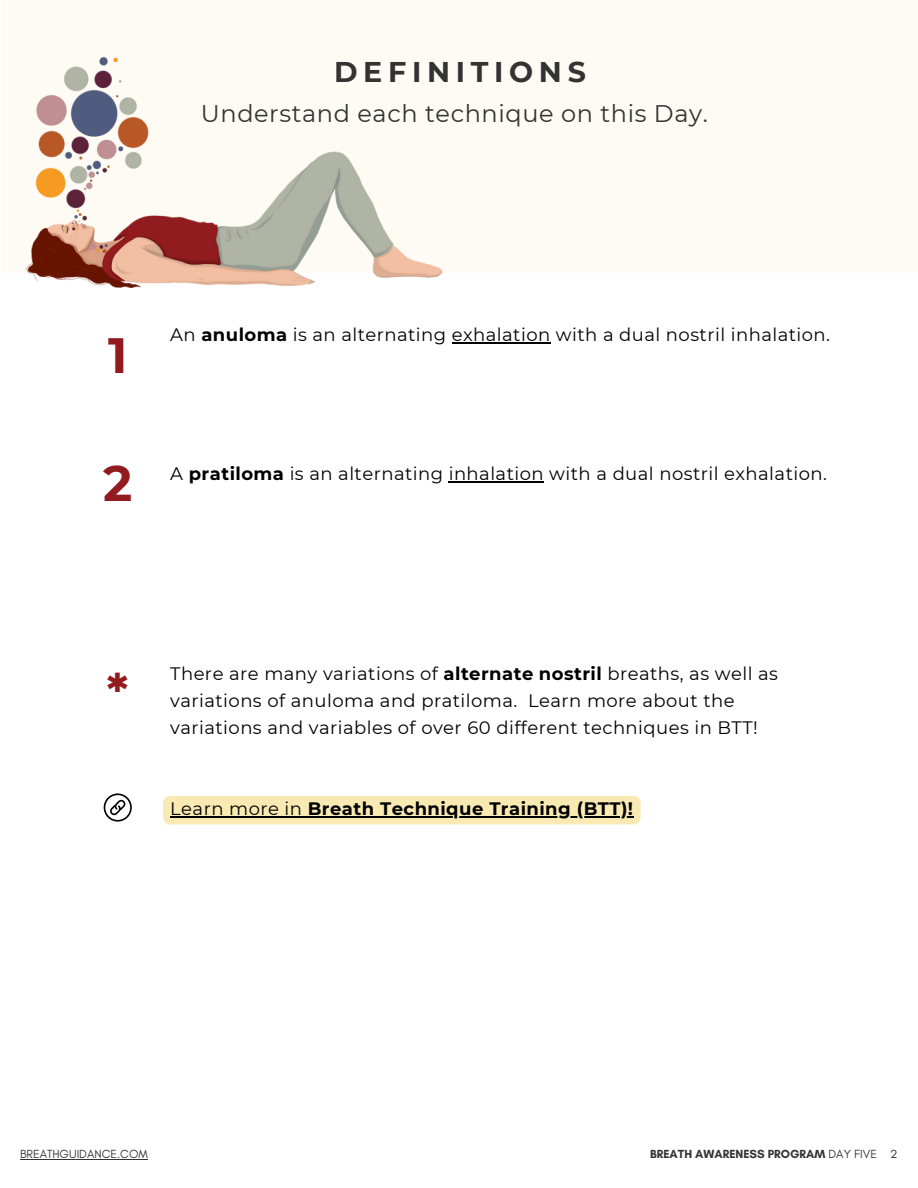
<style>
.page{position:relative;width:918px;height:1188px;background:#fff}
.page>*{position:absolute;margin:0;border:0;box-sizing:border-box;transform-origin:0 0}
.t1{font:700 49.5px "Montserrat";color:#911b1e}
.t2{font:700 28.5px "Montserrat";letter-spacing:.2em;color:#333}
.t3{font:24px "Montserrat";letter-spacing:.025em;color:#333}
.t4{font:18px/27px "Montserrat";letter-spacing:.025em;color:#000}
.t5{font:700 18px "Montserrat";letter-spacing:.025em;color:#000}
.t6{font:700 12px "Glacial Indifference";color:#333}
.t7{font:12px "Glacial Indifference";color:#333}
.s1{font-weight:700}
.s2{font-weight:400}
</style>
<div class="page">
<div style="left:1px;top:0;width:917px;height:273px;background:#fefaf4"></div>
<img style="left:26px;top:56px;width:417px;height:232px">
<svg style="left:104px;top:793px;width:28px;height:29px"></svg>
<hr style="left:452px;top:342px;width:99px;height:2px;background:#000">
<hr style="left:449px;top:481px;width:95px;height:2px;background:#000">
<div style="left:163px;top:796px;width:478px;height:29px;background:#f8eab2"></div>
<hr style="left:170px;top:816px;width:138px;height:2px;background:#000">
<hr style="left:308px;top:816px;width:326px;height:2px;background:#000">
<hr style="left:20px;top:1159px;width:128px;height:1px;background:#333">
<p class="t2" style="left:334px;top:55px;width:253px">DEFINITIONS</p>
<p class="t3" style="left:201px;top:99px;width:508px">Understand each technique on this Day.</p>
<p class="t1" style="left:108px;top:325px;width:21px">1</p>
<p class="t4" style="left:170px;top:321px;width:661px">An <span class="s1">anuloma</span> is an alternating exhalation with a dual nostril inhalation.</p>
<p class="t1" style="left:103px;top:453px;width:31px">2</p>
<p class="t4" style="left:170px;top:460px;width:658px">A <span class="s1">pratiloma</span> is an alternating inhalation with a dual nostril exhalation.</p>
<p class="t1" style="left:107px;top:661px;width:23px">*</p>
<p class="t4" style="left:170px;top:660px;width:609px">There are many variations of <span class="s1">alternate nostril</span> breaths, as well as variations of anuloma and pratiloma. Learn more about the variations and variables of over 60 different techniques in BTT!</p>
<p class="t5" style="left:170px;top:798px;width:464px"><span class="s2">Learn more in</span> Breath Technique Training (BTT)!</p>
<p class="t7" style="left:20px;top:1147px;width:129px">BREATHGUIDANCE.COM</p>
<p class="t6" style="left:650px;top:1147px;width:249px">BREATH AWARENESS PROGRAM <span class="s2">DAY FIVE 2</span></p>
</div>
